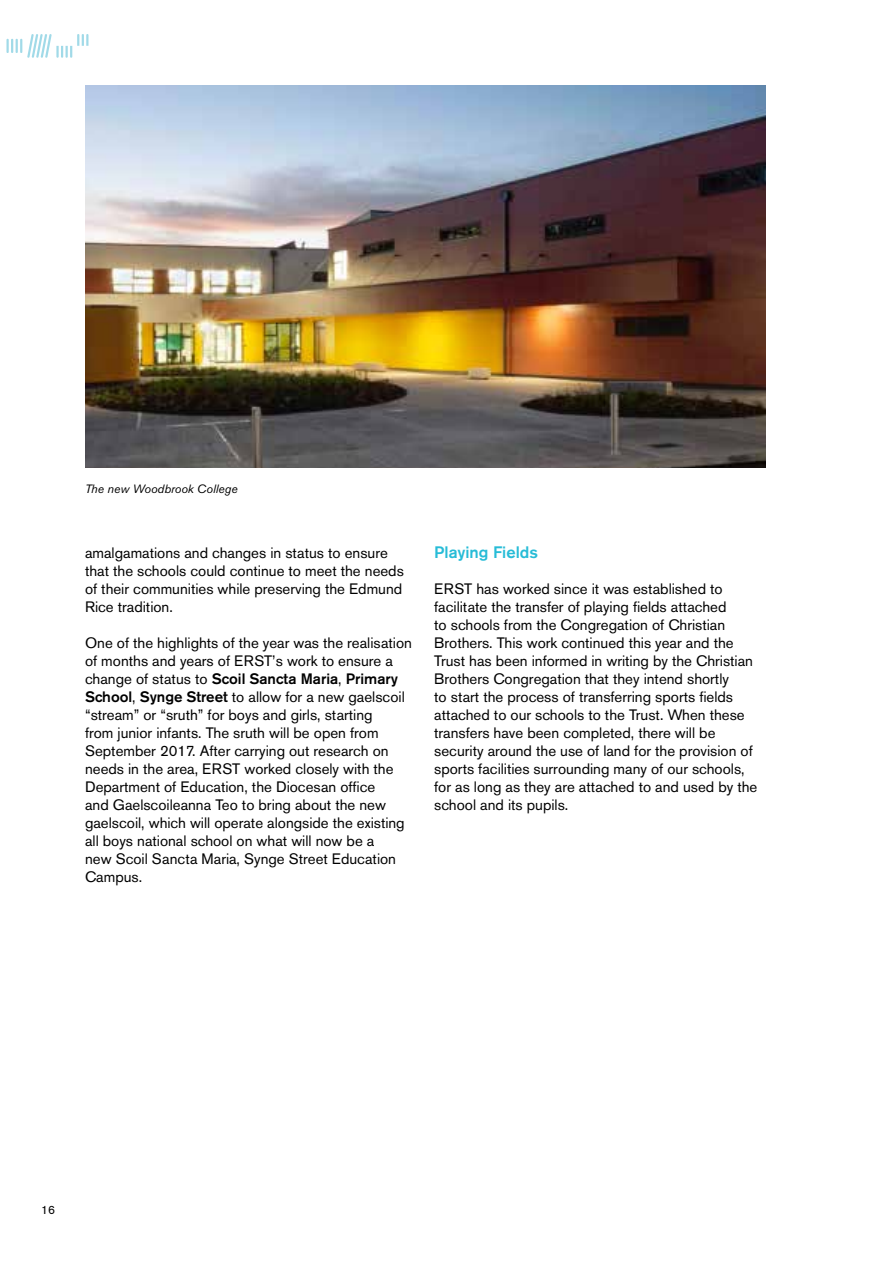
<style>
.page{position:relative;width:893px;height:1263px;background:#fff}
.page>*{position:absolute;margin:0;border:0;box-sizing:border-box;transform-origin:0 0}
.t1{font:500 16.5px "Akzidenz Grotesk BE";color:#27bcd7}
.t2{font:15px/18px "Akzidenz Grotesk BE";color:#000}
.t3{font:italic 12px "Akzidenz Grotesk BE";color:#000}
.t4{font:12px "Akzidenz Grotesk BE";color:#000}
.s1{font-weight:500}
</style>
<div class="page">
<hr style="left:6px;top:39px;width:3px;height:14px;background:#a1dae8">
<svg style="left:11px;top:34px;width:77px;height:24px"></svg>
<img style="left:85px;top:85px;width:680px;height:383px">
<p class="t3" style="left:85px;top:482px;width:154px">The new Woodbrook College</p>
<p class="t2" style="left:85px;top:544px;width:320px">amalgamations and changes in status to ensure that the schools could continue to meet the needs of their communities while preserving the Edmund Rice tradition.</p>
<p class="t2" style="left:85px;top:634px;width:328px">One of the highlights of the year was the realisation of months and years of ERST’s work to ensure a change of status to <span class="s1">Scoil Sancta Maria</span>, <span class="s1">Primary School</span>, <span class="s1">Synge Street</span> to allow for a new gaelscoil “stream” or “sruth” for boys and girls, starting<br>from junior infants. The sruth will be open from September 2017. After carrying out research on needs in the area, ERST worked closely with the Department of Education, the Diocesan office<br>and Gaelscoileanna Teo to bring about the new gaelscoil, which will operate alongside the existing all boys national school on what will now be a<br>new Scoil Sancta Maria, Synge Street Education Campus.</p>
<p class="t1" style="left:434px;top:542px;width:105px">Playing Fields</p>
<p class="t2" style="left:434px;top:580px;width:325px">ERST has worked since it was established to facilitate the transfer of playing fields attached<br>to schools from the Congregation of Christian Brothers. This work continued this year and the Trust has been informed in writing by the Christian Brothers Congregation that they intend shortly<br>to start the process of transferring sports fields attached to our schools to the Trust. When these transfers have been completed, there will be security around the use of land for the provision of sports facilities surrounding many of our schools, for as long as they are attached to and used by the school and its pupils.</p>
<p class="t4" style="left:41px;top:1202px;width:15px">16</p>
</div>
